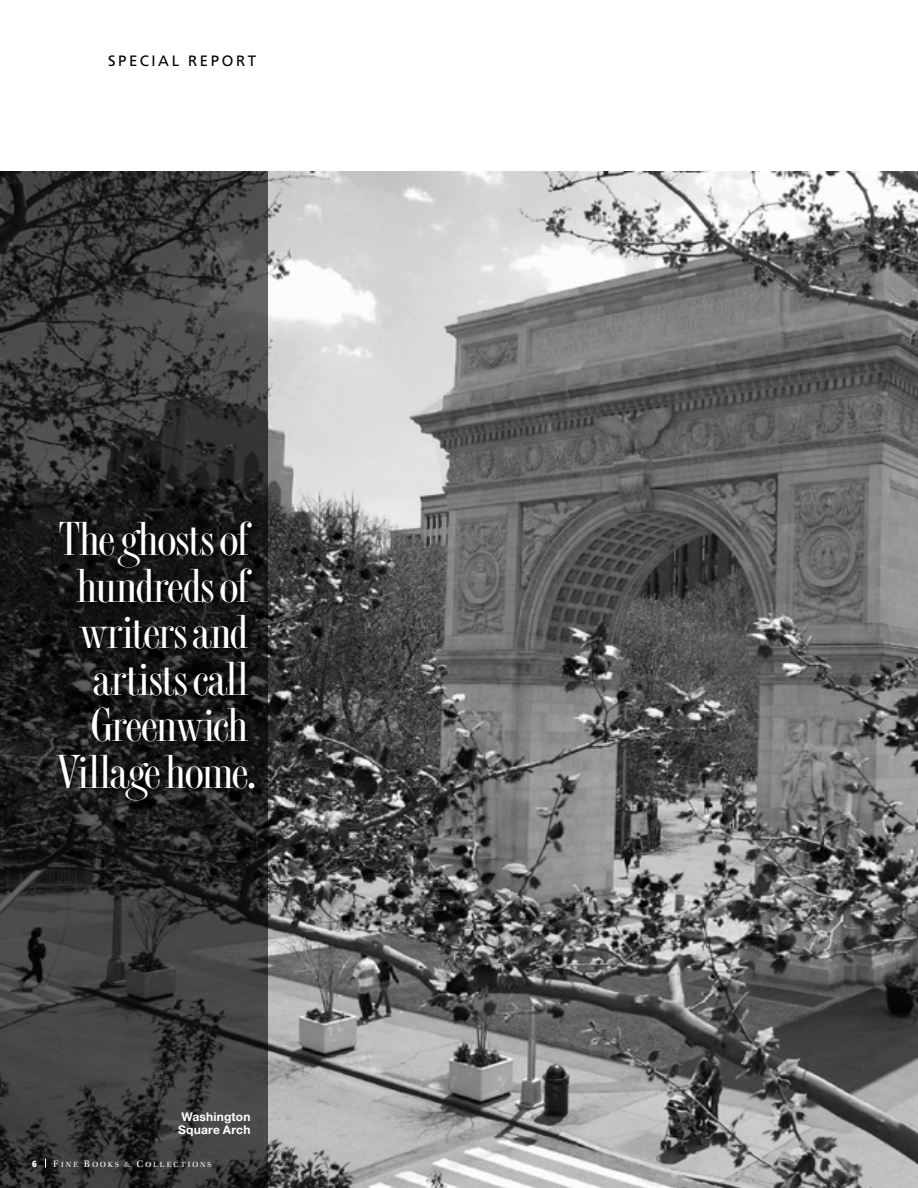
<style>
.page{position:relative;width:918px;height:1188px;background:#fff}
.page>*{position:absolute;margin:0;border:0;box-sizing:border-box;transform-origin:0 0}
.t1{font:49.5px/46.5px "Cg Torino Bd";letter-spacing:-.035em;color:#fff;text-align:center}
.t2{font:15px "Frutiger";letter-spacing:.175em;color:#000}
.t3{font:700 12px/13.5px "Helvetica Neue";letter-spacing:.015em;color:#fff}
.t4{font:900 condensed 9px "Frutiger LT Std";color:#fff}
.t5{font:300 7.2px "Zapf";letter-spacing:.28em;color:#fff}
.s1{font-size:9px}
</style>
<div class="page">
<img style="left:268px;top:171px;width:650px;height:1017px">
<svg style="left:0;top:171px;width:268px;height:1017px;background:#333"></svg>
<svg style="left:54px;top:520px;width:322px;height:588px;background:#393939"></svg>
<p class="t2" style="left:108px;top:52px;width:150px">SPECIAL REPORT</p>
<p class="t1" style="left:56px;top:516px;width:201px">The ghosts of hundreds of writers and artists call<br>Greenwich<br>Village home.</p>
<p class="t3" style="left:178px;top:1109px;width:74px">Washington<br>Square Arch</p>
<p class="t4" style="left:32px;top:1158px;width:6px">6</p>
<p class="t5" style="left:53px;top:1159px;width:160px"><span class="s1">F</span>INE <span class="s1">B</span>OOKS &amp; <span class="s1">C</span>OLLECTIONS</p>
</div>
